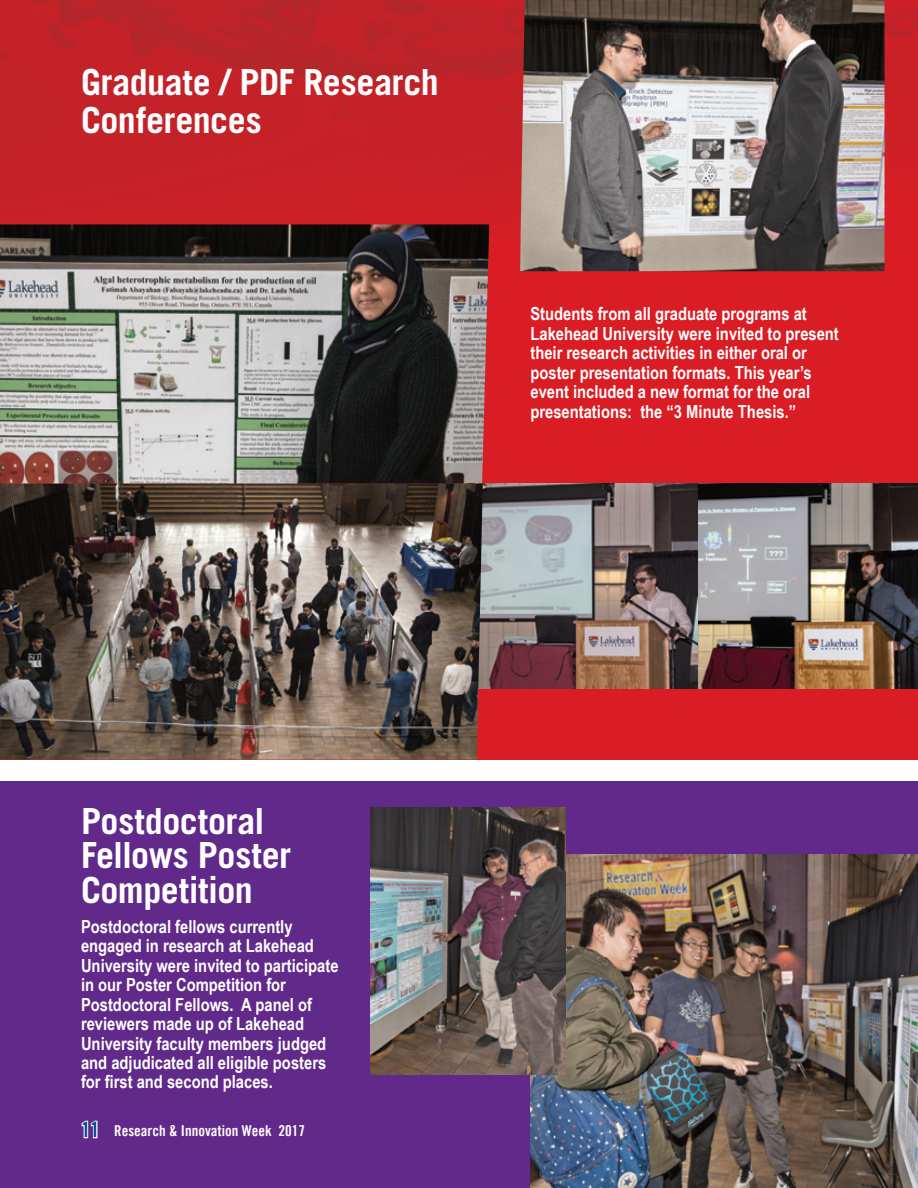
<style>
.page{position:relative;width:918px;height:1188px;background:#fff}
.page>*{position:absolute;margin:0;border:0;box-sizing:border-box;transform-origin:0 0}
.t1{font:700 36px/34.5px "Trade Gothic LT Std";letter-spacing:-.015em;color:#fff}
.t2{font:700 18px/19.5px "Arial Narrow";color:#fff}
.t3{font:15px "Trade Gothic LT Bold Cond Twenty";color:#fff}
.s1{font-size:21px;color:#004b87}
</style>
<div class="page">
<div style="left:0;top:295px;width:918px;height:465px;background:#da1d24"></div>
<img style="left:0;top:0;width:918px;height:295px">
<div style="left:0;top:781px;width:918px;height:407px;background:#61298a"></div>
<svg style="left:81px;top:1120px;width:17px;height:19px"></svg>
<img style="left:520px;top:0;width:365px;height:271px">
<img style="left:0;top:224px;width:489px;height:260px">
<img style="left:530px;top:854px;width:388px;height:334px">
<img style="left:370px;top:808px;width:195px;height:267px">
<img style="left:483px;top:484px;width:435px;height:205px">
<img style="left:0;top:484px;width:483px;height:276px">
<h1 class="t1" style="left:81px;top:63px;width:359px;line-height:37.5px">Graduate / PDF Research<br>Conferences</h1>
<p class="t2" style="left:530px;top:303px;width:310px">Students from all graduate programs at Lakehead University were invited to present their research activities in either oral or poster presentation formats. This year’s event included a new format for the oral presentations: the “3 Minute Thesis.”</p>
<h1 class="t1" style="left:81px;top:803px;width:212px">Postdoctoral<br>Fellows Poster<br>Competition</h1>
<p class="t2" style="left:81px;top:916px;width:259px">Postdoctoral fellows currently engaged in research at Lakehead University were invited to participate in our Poster Competition for Postdoctoral Fellows. A panel of reviewers made up of Lakehead University faculty members judged and adjudicated all eligible posters for first and second places.</p>
<p class="t3" style="left:81px;top:1121px;width:226px"><span class="s1">11</span> Research &amp; Innovation Week 2017</p>
</div>
